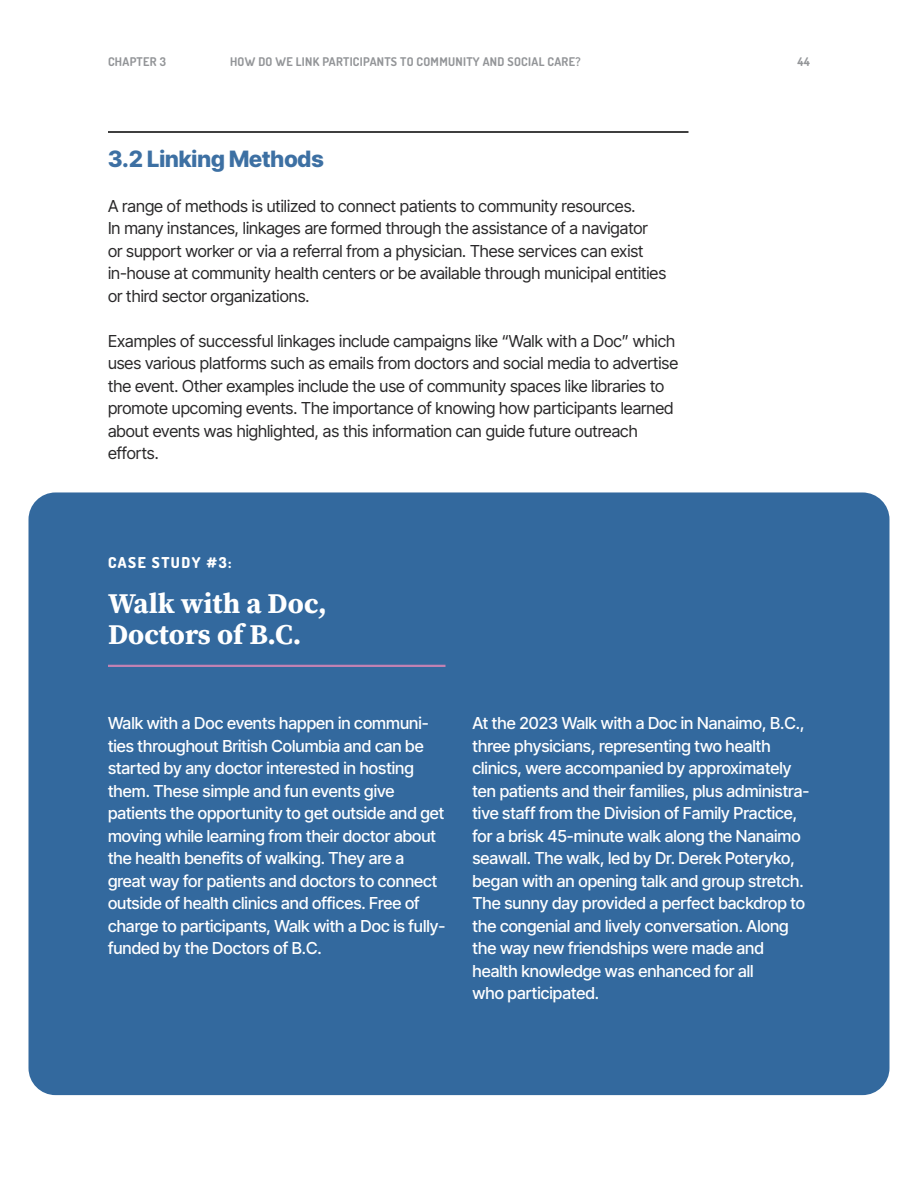
<style>
.page{position:relative;width:918px;height:1188px;background:#fff}
.page>*{position:absolute;margin:0;border:0;box-sizing:border-box;transform-origin:0 0}
.t1{font:700 28.5px/31.5px "Source Serif Pro";color:#fff}
.t2{font:800 22.5px "Inter Tight";color:#3d70a3}
.t3{font:500 16.5px/22.5px "Inter Tight";color:#fff}
.t4{font:16.5px/22.5px "Inter Tight";color:#292829}
.t5{font:800 15px "Dosis";letter-spacing:.1em;color:#fff}
.t6{font:700 12px "Dosis";letter-spacing:.025em;color:#939598}
</style>
<div class="page">
<div style="left:28px;top:492px;width:862px;height:603px;background:#33699e;border-radius:27px"></div>
<hr style="left:108px;top:131px;width:580px;height:2px;background:#000">
<hr style="left:108px;top:665px;width:338px;height:2px;background:#c282b3">
<p class="t6" style="left:108px;top:54px;width:59px">CHAPTER 3</p>
<p class="t6" style="left:230px;top:54px;width:352px">HOW DO WE LINK PARTICIPANTS TO COMMUNITY AND SOCIAL CARE?</p>
<p class="t6" style="left:797px;top:54px;width:14px">44</p>
<h2 class="t2" style="left:108px;top:142px;width:217px">3.2 Linking Methods</h2>
<p class="t4" style="left:108px;top:194px;width:560px">A range of methods is utilized to connect patients to community resources.<br>In many instances, linkages are formed through the assistance of a navigator or support worker or via a referral from a physician. These services can exist in-house at community health centers or be available through municipal entities or third sector organizations.</p>
<p class="t4" style="left:108px;top:329px;width:572px">Examples of successful linkages include campaigns like “Walk with a Doc” which uses various platforms such as emails from doctors and social media to advertise the event. Other examples include the use of community spaces like libraries to promote upcoming events. The importance of knowing how participants learned about events was highlighted, as this information can guide future outreach efforts.</p>
<p class="t5" style="left:108px;top:552px;width:125px">CASE STUDY #3:</p>
<h1 class="t1" style="left:108px;top:587px;width:220px">Walk with a Doc,<br>Doctors of B.C.</h1>
<p class="t3" style="left:108px;top:711px;width:339px">Walk with a Doc events happen in communi&shy;ties throughout British Columbia and can be started by any doctor interested in hosting them. These simple and fun events give patients the opportunity to get outside and get moving while learning from their doctor about the health benefits of walking. They are a great way for patients and doctors to connect outside of health clinics and offices. Free of charge to participants, Walk with a Doc is fully&shy;funded by the Doctors of B.C.</p>
<p class="t3" style="left:472px;top:711px;width:338px">At the 2023 Walk with a Doc in Nanaimo, B.C., three physicians, representing two health clinics, were accompanied by approximately ten patients and their families, plus administra&shy;tive staff from the Division of Family Practice, for a brisk 45-minute walk along the Nanaimo seawall. The walk, led by Dr. Derek Poteryko, began with an opening talk and group stretch.<br>The sunny day provided a perfect backdrop to the congenial and lively conversation. Along the way new friendships were made and health knowledge was enhanced for all<br>who participated.</p>
</div>
